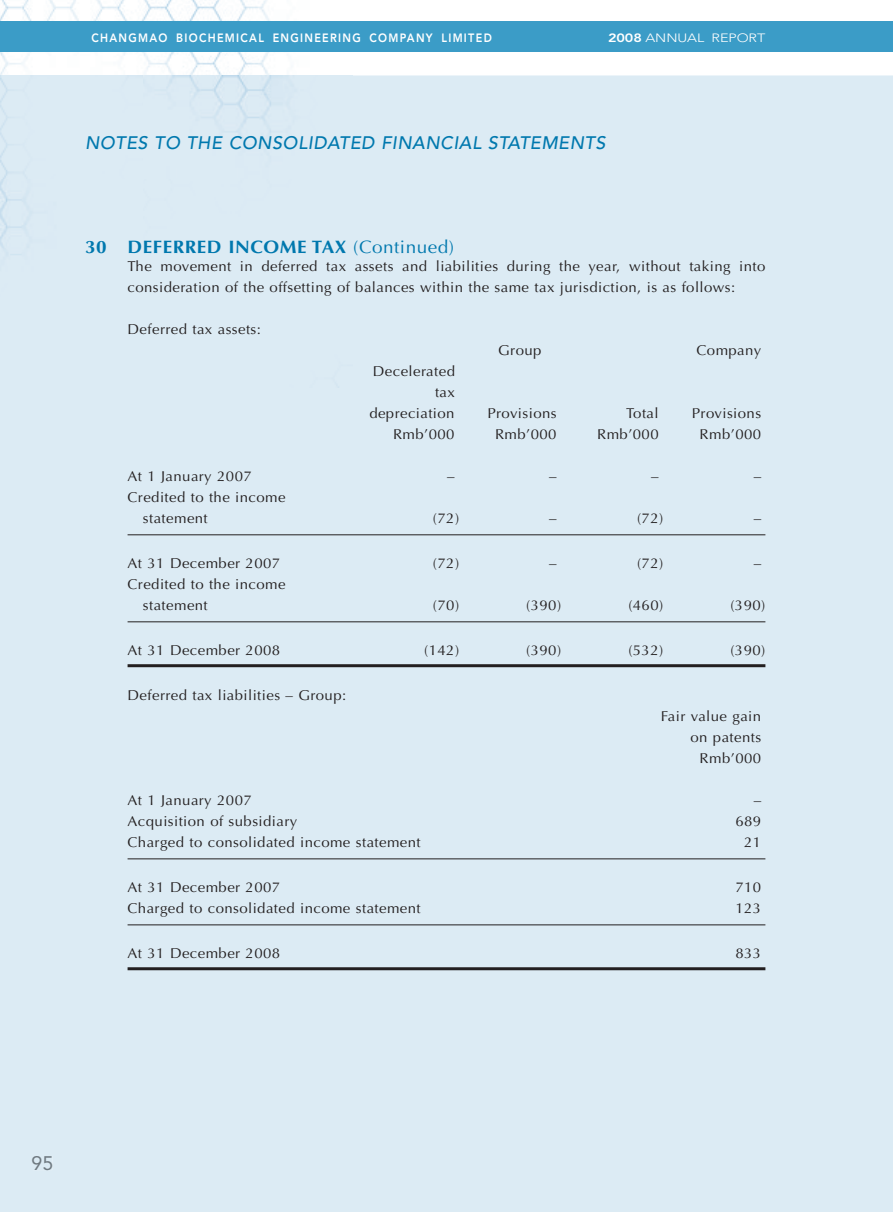
<style>
.page{position:relative;width:893px;height:1212px;background:#fff}
.page>*{position:absolute;margin:0;border:0;box-sizing:border-box;transform-origin:0 0}
.t1{font:19.5px "Avenir LT Std";color:#6f7980}
.t2{font:italic 500 18px "Avenir LT Std";letter-spacing:.03em;color:#0078ae}
.t3{font:700 18px "Optima LT Std";letter-spacing:.03em;color:#0078ae;scale:1.05 1}
.t4{font:14.25px/21px "Optima LT Std";letter-spacing:.03em;color:#231f20;scale:1.05 1}
.t5{font:800 12px "Avenir LT Std";letter-spacing:.12em;color:#fff;scale:.9 1}
.t6{font:300 12px "Avenir LT Std";letter-spacing:-.005em;color:#fff;scale:1.2 1}
.s1{font-weight:800}
.s2{font-weight:400}
</style>
<div class="page">
<img style="left:0;top:0;width:352px;height:75px">
<div style="left:0;top:21px;width:893px;height:30px;background:#3b9cc7"></div>
<div style="left:0;top:75px;width:893px;height:1137px;background:#dcebf4"></div>
<div style="left:32px;top:1156px;width:20px;height:14px;background:#dcebf4"></div>
<hr style="left:128px;top:534px;width:637px;height:1px;background:#231f20">
<hr style="left:128px;top:621px;width:637px;height:1px;background:#231f20">
<hr style="left:128px;top:664px;width:637px;height:3px;background:#231f20">
<hr style="left:128px;top:858px;width:637px;height:1px;background:#231f20">
<hr style="left:128px;top:924px;width:637px;height:1px;background:#231f20">
<hr style="left:128px;top:967px;width:637px;height:3px;background:#231f20">
<p class="t5" style="left:91px;top:30px;width:446px">CHANGMAO BIOCHEMICAL ENGINEERING COMPANY LIMITED</p>
<p class="t6" style="left:608px;top:31px;width:133px"><span class="s1">2008</span> ANNUAL REPORT</p>
<p class="t2" style="left:85px;top:132px;width:522px">NOTES TO THE CONSOLIDATED FINANCIAL STATEMENTS</p>
<p class="t3" style="left:85px;top:240px;width:353px">30 DEFERRED INCOME TAX <span class="s2">(Continued)</span></p>
<p class="t4" style="left:128px;top:259px;width:609px">The movement in deferred tax assets and liabilities during the year, without taking into consideration of the offsetting of balances within the same tax jurisdiction, is as follows:</p>
<p class="t4" style="left:128px;top:322px;width:129px">Deferred tax assets:</p>
<p class="t4" style="left:498px;top:343px;width:43px">Group</p>
<p class="t4" style="left:697px;top:343px;width:63px">Company</p>
<p class="t4" style="left:369px;top:364px;width:83px;text-align:right">Decelerated tax depreciation</p>
<p class="t4" style="left:487px;top:406px;width:67px">Provisions</p>
<p class="t4" style="left:626px;top:406px;width:33px">Total</p>
<p class="t4" style="left:692px;top:406px;width:67px">Provisions</p>
<p class="t4" style="left:393px;top:427px;width:60px">Rmb’000</p>
<p class="t4" style="left:495px;top:427px;width:60px">Rmb’000</p>
<p class="t4" style="left:597px;top:427px;width:60px">Rmb’000</p>
<p class="t4" style="left:700px;top:427px;width:60px">Rmb’000</p>
<p class="t4" style="left:128px;top:469px;width:120px">At 1 January 2007</p>
<p class="t4" style="left:447px;top:469px;width:9px">–</p>
<p class="t4" style="left:549px;top:469px;width:9px">–</p>
<p class="t4" style="left:651px;top:469px;width:9px">–</p>
<p class="t4" style="left:754px;top:469px;width:9px">–</p>
<p class="t4" style="left:143px;top:490px;width:137px;text-indent:-15px">Credited to the income statement</p>
<p class="t4" style="left:433px;top:511px;width:26px">(72)</p>
<p class="t4" style="left:549px;top:511px;width:9px">–</p>
<p class="t4" style="left:637px;top:511px;width:26px">(72)</p>
<p class="t4" style="left:754px;top:511px;width:9px">–</p>
<p class="t4" style="left:128px;top:556px;width:147px">At 31 December 2007</p>
<p class="t4" style="left:433px;top:556px;width:26px">(72)</p>
<p class="t4" style="left:549px;top:556px;width:9px">–</p>
<p class="t4" style="left:637px;top:556px;width:26px">(72)</p>
<p class="t4" style="left:754px;top:556px;width:9px">–</p>
<p class="t4" style="left:143px;top:577px;width:137px;text-indent:-15px">Credited to the income statement</p>
<p class="t4" style="left:433px;top:598px;width:26px">(70)</p>
<p class="t4" style="left:526px;top:598px;width:35px">(390)</p>
<p class="t4" style="left:628px;top:598px;width:35px">(460)</p>
<p class="t4" style="left:730px;top:598px;width:35px">(390)</p>
<p class="t4" style="left:128px;top:643px;width:147px">At 31 December 2008</p>
<p class="t4" style="left:424px;top:643px;width:35px">(142)</p>
<p class="t4" style="left:526px;top:643px;width:35px">(390)</p>
<p class="t4" style="left:628px;top:643px;width:35px">(532)</p>
<p class="t4" style="left:730px;top:643px;width:35px">(390)</p>
<p class="t4" style="left:128px;top:688px;width:210px">Deferred tax liabilities – Group:</p>
<p class="t4" style="left:661px;top:709px;width:97px;text-align:right">Fair value gain on patents<br>Rmb’000</p>
<p class="t4" style="left:128px;top:793px;width:120px">At 1 January 2007</p>
<p class="t4" style="left:754px;top:793px;width:9px">–</p>
<p class="t4" style="left:128px;top:814px;width:163px">Acquisition of subsidiary</p>
<p class="t4" style="left:735px;top:814px;width:26px">689</p>
<p class="t4" style="left:128px;top:835px;width:281px">Charged to consolidated income statement</p>
<p class="t4" style="left:744px;top:835px;width:18px">21</p>
<p class="t4" style="left:128px;top:880px;width:147px">At 31 December 2007</p>
<p class="t4" style="left:735px;top:880px;width:26px">710</p>
<p class="t4" style="left:128px;top:901px;width:281px">Charged to consolidated income statement</p>
<p class="t4" style="left:735px;top:901px;width:26px">123</p>
<p class="t4" style="left:128px;top:946px;width:147px">At 31 December 2008</p>
<p class="t4" style="left:735px;top:946px;width:26px">833</p>
<h1 class="t1" style="left:32px;top:1151px;width:23px">95</h1>
</div>
